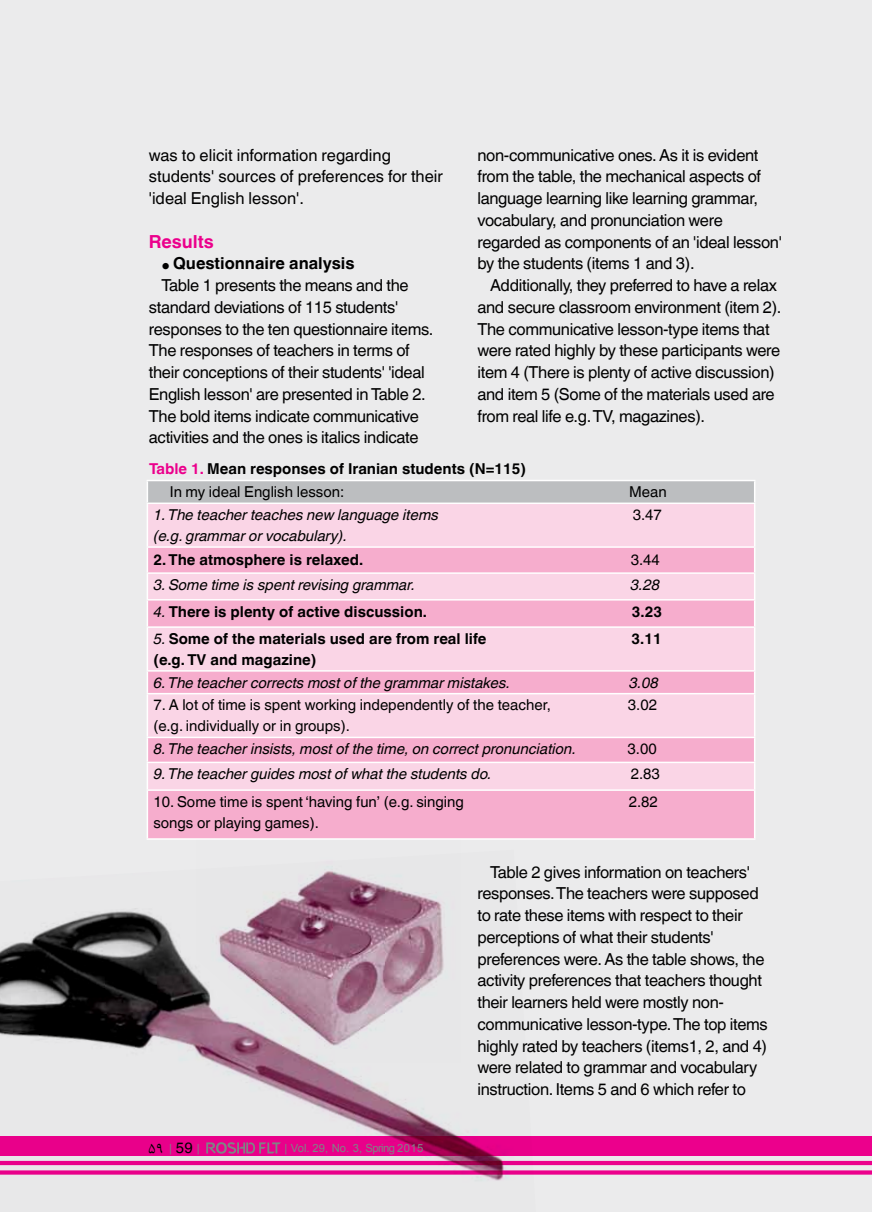
<style>
.page{position:relative;width:872px;height:1212px;background:#ebebec}
.page>*{position:absolute;margin:0;border:0;box-sizing:border-box;transform-origin:0 0}
.t1{font:700 18px "Helvetica World";color:#ec008c}
.t2{font:16.5px/21.8px "Helvetica World";letter-spacing:-.02em;color:#000}
.t3{font:16.5px/21.8px "Helvetica World";color:#000}
.t4{font:700 16.5px "Helvetica World";color:#000}
.t5{font:16.5px "ID Nazanin Normal";color:#000}
.t6{font:italic 15px "Helvetica World";color:#000}
.t7{font:700 15px/23.5px "Helvetica World";color:#000}
.t8{font:15px "Helvetica World";color:#000}
.t9{font:11.25px "Arial";letter-spacing:-.02em;color:#808285}
.s1{font-family:"ID Nazanin Normal";font-weight:400;font-size:15px}
.s2{color:#ec008c}
.s3{font-weight:400}
.s4{font-weight:400;font-style:italic}
.s5{font-family:"Arial";font-size:11.25px;color:#808285}
.s6{font-family:"Helvetica World";font-size:15px}
</style>
<div class="page">
<hr style="left:0;top:1161px;width:872px;height:4px;background:#ec008c">
<svg style="left:536px;top:1170px;width:336px;height:4px"></svg>
<div style="left:0;top:1137px;width:872px;height:19px;background:#ec008c"></div>
<img style="left:0;top:850px;width:536px;height:362px">
<img style="left:197px;top:840px;width:263px;height:223px">
<div style="left:147px;top:480px;width:607px;height:23px;background:#bcbec0"></div>
<div style="left:148px;top:504px;width:606px;height:42px;background:#fad5e6"></div>
<svg style="left:148px;top:548px;width:606px;height:290px"></svg>
<hr style="left:147px;top:480px;width:608px;height:1px;background:#fff">
<svg style="left:147px;top:481px;width:1px;height:21px"></svg>
<svg style="left:754px;top:481px;width:1px;height:21px"></svg>
<hr style="left:147px;top:502px;width:608px;height:2px;background:#fff">
<hr style="left:147px;top:504px;width:1px;height:42px;background:#fff">
<hr style="left:754px;top:504px;width:1px;height:42px;background:#fff">
<hr style="left:147px;top:599px;width:608px;height:1px;background:#fff">
<hr style="left:147px;top:626px;width:608px;height:2px;background:#fff">
<hr style="left:147px;top:628px;width:1px;height:42px;background:#fff">
<hr style="left:754px;top:628px;width:1px;height:42px;background:#fff">
<hr style="left:147px;top:670px;width:608px;height:2px;background:#fff">
<svg style="left:147px;top:672px;width:1px;height:21px"></svg>
<svg style="left:754px;top:672px;width:1px;height:21px"></svg>
<hr style="left:147px;top:693px;width:608px;height:1px;background:#fff">
<hr style="left:147px;top:694px;width:1px;height:43px;background:#fff">
<hr style="left:754px;top:694px;width:1px;height:43px;background:#fff">
<hr style="left:147px;top:737px;width:608px;height:1px;background:#fff">
<hr style="left:147px;top:762px;width:608px;height:1px;background:#fff">
<svg style="left:147px;top:738px;width:1px;height:51px"></svg>
<svg style="left:754px;top:738px;width:1px;height:51px"></svg>
<hr style="left:147px;top:546px;width:608px;height:2px;background:#fff">
<svg style="left:147px;top:548px;width:1px;height:78px"></svg>
<svg style="left:754px;top:548px;width:1px;height:78px"></svg>
<hr style="left:147px;top:572px;width:608px;height:2px;background:#fff">
<hr style="left:147px;top:789px;width:608px;height:2px;background:#fff">
<hr style="left:147px;top:791px;width:1px;height:47px;background:#fff">
<hr style="left:754px;top:791px;width:1px;height:47px;background:#fff">
<hr style="left:147px;top:838px;width:608px;height:2px;background:#fff">
<svg style="left:206px;top:1142px;width:75px;height:12px"></svg>
<p class="t3" style="left:149px;top:144px;width:295px">was to elicit information regarding students' sources of preferences for their 'ideal English lesson'.</p>
<p class="t1" style="left:149px;top:232px;width:66px">Results</p>
<p class="t4" style="left:162px;top:254px;width:194px"><span class="s1">é</span> Questionnaire analysis</p>
<p class="t2" style="left:162px;top:275px;width:248px">Table 1 presents the means and the</p>
<p class="t2" style="left:149px;top:296px;width:251px">standard deviations of 115 students'</p>
<p class="t2" style="left:149px;top:318px;width:286px">responses to the ten questionnaire items.</p>
<p class="t2" style="left:149px;top:340px;width:262px">The responses of teachers in terms of</p>
<p class="t2" style="left:149px;top:362px;width:277px">their conceptions of their students' 'ideal</p>
<p class="t2" style="left:149px;top:383px;width:278px">English lesson' are presented in Table 2.</p>
<p class="t2" style="left:149px;top:405px;width:271px">The bold items indicate communicative</p>
<p class="t2" style="left:149px;top:427px;width:271px">activities and the ones is italics indicate</p>
<p class="t2" style="left:477px;top:144px;width:306px">non-communicative ones. As it is evident from the table, the mechanical aspects of language learning like learning grammar, vocabulary, and pronunciation were regarded as components of an 'ideal lesson' by the students (items 1 and 3).</p>
<p class="t2" style="left:477px;top:275px;width:305px;text-indent:13px">Additionally, they preferred to have a relax and secure classroom environment (item 2).<br>The communicative lesson-type items that were rated highly by these participants were item 4 (There is plenty of active discussion) and item 5 (Some of the materials used are from real life e.g. TV, magazines).</p>
<p class="t7" style="left:170px;top:457px;width:358px;text-indent:-20px"><span class="s2">Table 1.</span> Mean responses of Iranian students (N=115)<br><span class="s3">In my ideal English lesson:</span></p>
<p class="t8" style="left:629px;top:483px;width:39px">Mean</p>
<p class="t6" style="left:153px;top:506px;width:287px">1. The teacher teaches new language items</p>
<p class="t8" style="left:633px;top:506px;width:31px">3.47</p>
<p class="t6" style="left:153px;top:527px;width:195px">(e.g. grammar or vocabulary).</p>
<p class="t7" style="left:153px;top:548px;width:211px">2. The atmosphere is relaxed.</p>
<p class="t8" style="left:630px;top:551px;width:31px">3.44</p>
<p class="t6" style="left:153px;top:576px;width:263px">3. Some time is spent revising grammar.</p>
<p class="t6" style="left:630px;top:576px;width:31px">3.28</p>
<p class="t7" style="left:153px;top:600px;width:275px"><span class="s4">4.</span> There is plenty of active discussion.</p>
<p class="t7" style="left:632px;top:600px;width:32px">3.23</p>
<p class="t7" style="left:153px;top:627px;width:334px"><span class="s4">5.</span> Some of the materials used are from real life</p>
<p class="t7" style="left:631px;top:627px;width:32px">3.11</p>
<p class="t7" style="left:153px;top:648px;width:164px">(e.g. TV and magazine)</p>
<p class="t6" style="left:153px;top:674px;width:358px">6. The teacher corrects most of the grammar mistakes.</p>
<p class="t6" style="left:629px;top:674px;width:31px">3.08</p>
<p class="t8" style="left:153px;top:696px;width:399px">7. A lot of time is spent working independently of the teacher,</p>
<p class="t8" style="left:628px;top:696px;width:31px">3.02</p>
<p class="t8" style="left:153px;top:717px;width:198px">(e.g. individually or in groups).</p>
<p class="t6" style="left:153px;top:740px;width:424px">8. The teacher insists, most of the time, on correct pronunciation.</p>
<p class="t8" style="left:627px;top:740px;width:31px">3.00</p>
<p class="t6" style="left:153px;top:765px;width:340px">9. The teacher guides most of what the students do.</p>
<p class="t8" style="left:631px;top:765px;width:31px">2.83</p>
<p class="t8" style="left:153px;top:793px;width:312px">10. Some time is spent ‘having fun’ (e.g. singing</p>
<p class="t8" style="left:628px;top:793px;width:31px">2.82</p>
<p class="t8" style="left:153px;top:814px;width:167px">songs or playing games).</p>
<p class="t2" style="left:477px;top:861px;width:292px;text-indent:13px">Table 2 gives information on teachers' responses. The teachers were supposed to rate these items with respect to their perceptions of what their students' preferences were. As the table shows, the activity preferences that teachers thought their learners held were mostly non&shy;communicative lesson-type. The top items highly rated by teachers (items1, 2, and 4) were related to grammar and vocabulary instruction. Items 5 and 6 which refer to</p>
<p class="t5" style="left:148px;top:1138px;width:53px">59 <span class="s5">|</span> <span class="s6">59</span> <span class="s5">|</span></p>
<p class="t9" style="left:284px;top:1140px;width:141px">| Vol. 29, No. 3, Spring 2015</p>
</div>
